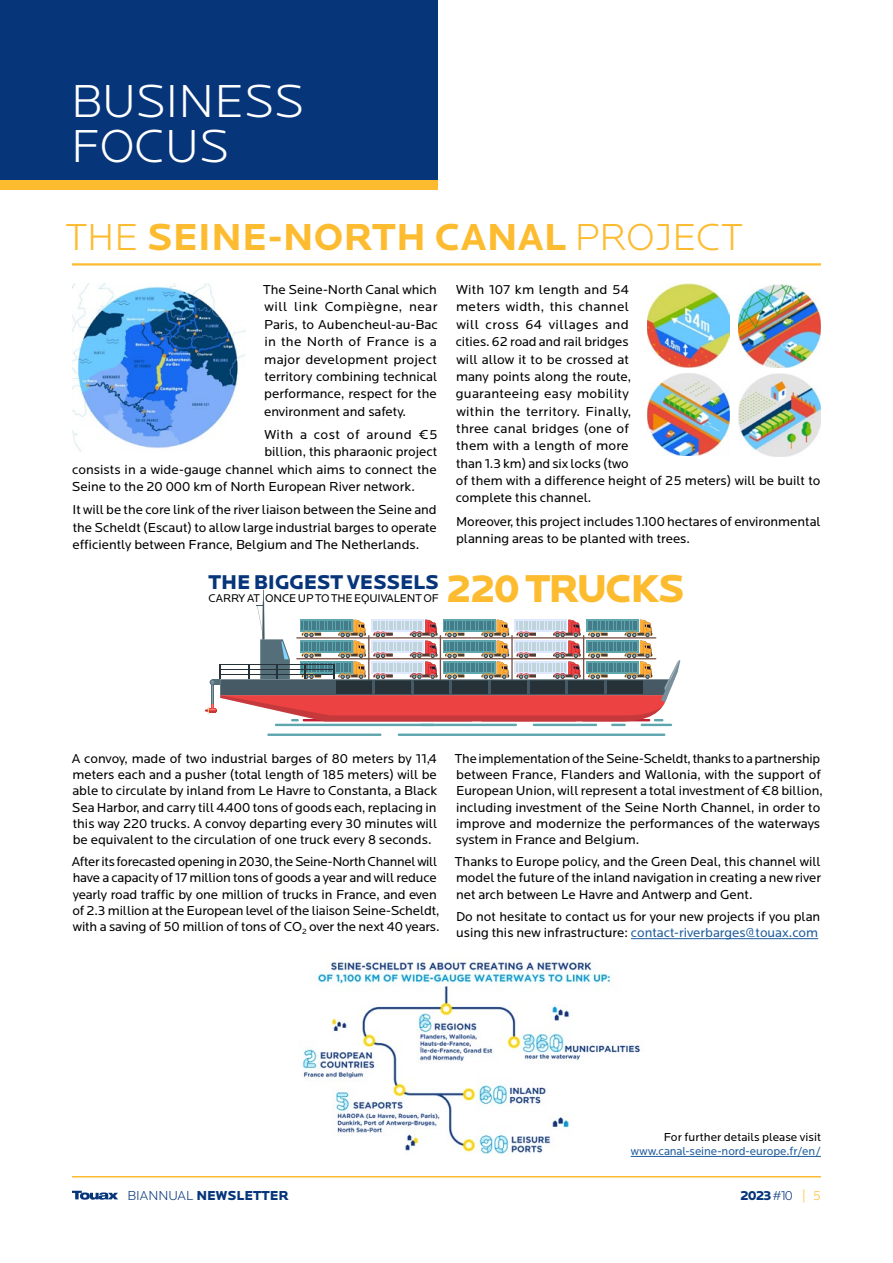
<style>
.page{position:relative;width:893px;height:1263px;background:#fff}
.page>*{position:absolute;margin:0;border:0;box-sizing:border-box;transform-origin:0 0}
.t1{font:300 48px/45px "Locator";color:#fff}
.t2{font:900 40.35px "Locator";letter-spacing:-.05em;color:#fdbb30}
.t3{font:700 39px "Locator";color:#fdbb30}
.t4{font:900 20.7px "Locator";letter-spacing:-.005em;color:#06357a}
.t5{font:13.5px/17.4px "Locator";color:#000}
.t6{font:900 13.5px "Locator";color:#06357a}
.t7{font:13.5px "Locator";letter-spacing:.03em;color:#000}
.t8{font:12px "Locator";letter-spacing:-.005em;color:#215e9e}
.t9{font:12px "Locator";color:#000}
.t10{font:11.7px "Locator";letter-spacing:-.015em;color:#000}
.s1{font-weight:300}
.s2{color:#215e9e}
.s3{font-weight:300;color:#fdbb30}
</style>
<div class="page">
<svg style="left:72px;top:1191px;width:46px;height:9px"></svg>
<div style="left:0;top:0;width:437px;height:189px;background:#06357a"></div>
<div style="left:0;top:180px;width:437px;height:9px;background:#fdbb30"></div>
<hr style="left:72px;top:263px;width:749px;height:3px;background:#fdbb30">
<img style="left:72px;top:284px;width:174px;height:167px">
<img style="left:647px;top:373px;width:83px;height:83px">
<img style="left:738px;top:373px;width:83px;height:84px">
<img style="left:738px;top:285px;width:83px;height:83px">
<img style="left:647px;top:284px;width:83px;height:84px">
<hr style="left:631px;top:938px;width:187px;height:1px;background:#215e9e">
<img style="left:302px;top:959px;width:338px;height:196px">
<hr style="left:267px;top:733px;width:114px;height:3px;background:#5ea6ae">
<hr style="left:398px;top:733px;width:267px;height:3px;background:#5ea6ae">
<svg style="left:204px;top:590px;width:476px;height:136px"></svg>
<hr style="left:631px;top:1156px;width:190px;height:1px;background:#215e9e">
<hr style="left:72px;top:1176px;width:749px;height:1px;background:#fdbb30">
<h1 class="t1" style="left:71px;top:78px;width:234px">BUSINESS<br>FOCUS</h1>
<h3 class="t3" style="left:66px;top:214px;width:679px"><span class="s1">THE</span> SEINE-NORTH CANAL <span class="s1">PROJECT</span></h3>
<p class="t5" style="left:263px;top:281px;width:176px;text-align:justify">The Seine-North Canal which will link Compiègne, near Paris, to Aubencheul-au-Bac in the North of France is a major development project territory combining technical performance, respect for the environment and safety.</p>
<p class="t7" style="left:264px;top:427px;width:175px">With a cost of around €5</p>
<p class="t5" style="left:264px;top:443px;width:174px">billion, this pharaonic project</p>
<p class="t5" style="left:72px;top:461px;width:366px">consists in a wide-gauge channel which aims to connect the</p>
<p class="t5" style="left:72px;top:478px;width:344px">Seine to the 20 000 km of North European River network.</p>
<p class="t5" style="left:72px;top:501px;width:366px;text-align:justify">It will be the core link of the river liaison between the Seine and the Scheldt (Escaut) to allow large industrial barges to operate efficiently between France, Belgium and The Netherlands.</p>
<p class="t5" style="left:456px;top:281px;width:366px">With 107 km length and 54<br>meters width, this channel<br>will cross 64 villages and<br>cities. 62 road and rail bridges<br>will allow it to be crossed at<br>many points along the route,<br>guaranteeing easy mobility<br>within the territory. Finally,<br>three canal bridges (one of<br>them with a length of more<br>than 1.3 km) and six locks (two<br>of them with a difference height of 25 meters) will be built to complete this channel.</p>
<p class="t5" style="left:456px;top:513px;width:366px">Moreover, this project includes 1.100 hectares of environmental planning areas to be planted with trees.</p>
<h3 class="t4" style="left:208px;top:569px;width:232px">THE BIGGEST VESSELS</h3>
<p class="t10" style="left:208px;top:591px;width:232px">CARRY AT ONCE UP TO THE EQUIVALENT OF</p>
<h2 class="t2" style="left:446px;top:564px;width:240px">220 TRUCKS</h2>
<p class="t5" style="left:72px;top:750px;width:367px;line-height:16.2px;text-align:justify">A convoy, made of two industrial barges of 80 meters by 11,4 meters each and a pusher (total length of 185 meters) will be able to circulate by inland from Le Havre to Constanta, a Black Sea Harbor, and carry till 4.400 tons of goods each, replacing in this way 220 trucks. A convoy departing every 30 minutes will be equivalent to the circulation of one truck every 8 seconds.</p>
<p class="t5" style="left:72px;top:854px;width:369px;line-height:16.2px">After its forecasted opening in 2030, the Seine-North Channel will have a capacity of 17 million tons of goods a year and will reduce yearly road traffic by one million of trucks in France, and even of 2.3 million at the European level of the liaison Seine-Scheldt, with a saving of 50 million of tons of CO<sub>2</sub> over the next 40 years.</p>
<p class="t5" style="left:455px;top:750px;width:369px;line-height:16.2px">The implementation of the Seine-Scheldt, thanks to a partnership between France, Flanders and Wallonia, with the support of European Union, will represent a total investment of €8 billion, including investment of the Seine North Channel, in order to improve and modernize the performances of the waterways system in France and Belgium.</p>
<p class="t5" style="left:455px;top:854px;width:368px;line-height:16.2px;text-align:justify">Thanks to Europe policy, and the Green Deal, this channel will model the future of the inland navigation in creating a new river net arch between Le Havre and Antwerp and Gent.</p>
<p class="t5" style="left:456px;top:908px;width:366px;line-height:16.2px">Do not hesitate to contact us for your new projects if you plan using this new infrastructure: <span class="s2">contact-riverbarges@touax.com</span></p>
<p class="t9" style="left:664px;top:1130px;width:159px">For further details please visit</p>
<p class="t8" style="left:631px;top:1144px;width:192px">www.canal-seine-nord-europe.fr/en/</p>
<p class="t6" style="left:127px;top:1187px;width:163px"><span class="s1">BIANNUAL</span> NEWSLETTER</p>
<p class="t6" style="left:740px;top:1187px;width:82px">2023 <span class="s1">#10</span> <span class="s3">| 5</span></p>
</div>
